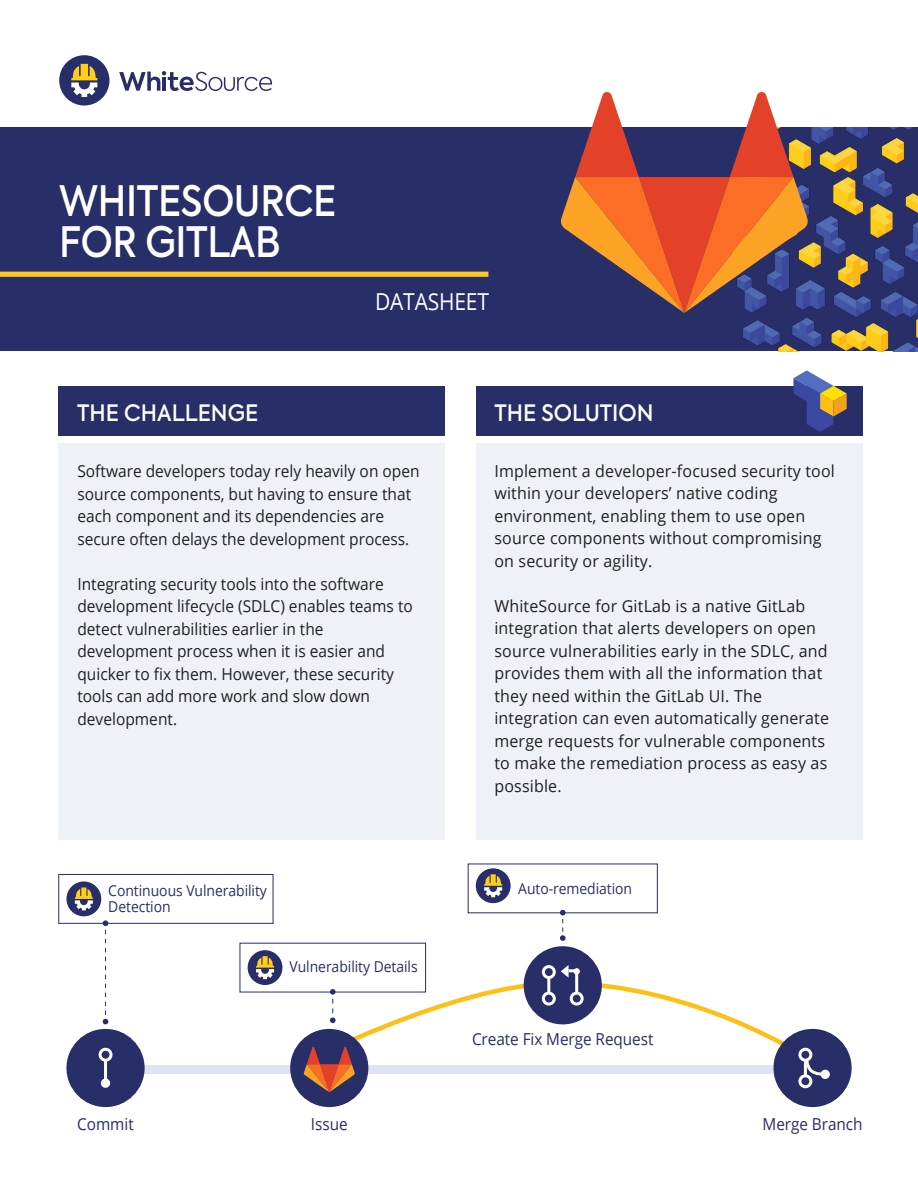
<style>
.page{position:relative;width:918px;height:1188px;background:#fff}
.page>*{position:absolute;margin:0;border:0;box-sizing:border-box;transform-origin:0 0}
.t1{font:500 41.7px/40.5px "Axiforma";letter-spacing:-.01em;color:#fff;scale:.9 1}
.t2{font:23.4px "Open Sans";letter-spacing:-.01em;color:#fff;scale:.9 1}
.t3{font:500 22.5px "Axiforma";color:#fff;scale:.95 1}
.t4{font:16.5px/22.5px "Open Sans";letter-spacing:.01em;color:#231f20}
.t5{font:16.5px/22.5px "Open Sans";letter-spacing:.01em;color:#231f20;scale:.94 1}
.t6{font:16.5px "Open Sans";letter-spacing:-.005em;color:#272e68;scale:.93 1}
.t7{font:15px/16.5px "Open Sans";letter-spacing:-.005em;color:#272e68;scale:.93 1}
</style>
<div class="page">
<div style="left:0;top:128px;width:918px;height:223px;background:#272e68"></div>
<img style="left:743px;top:128px;width:175px;height:223px">
<div style="left:0;top:272px;width:488px;height:5px;background:#ffc524"></div>
<div style="left:59px;top:443px;width:386px;height:396px;background:#eef1f8"></div>
<div style="left:477px;top:443px;width:386px;height:396px;background:#eef1f8"></div>
<div style="left:59px;top:386px;width:386px;height:50px;background:#272e68"></div>
<div style="left:477px;top:386px;width:386px;height:50px;background:#272e68"></div>
<div style="left:58px;top:874px;width:215px;height:50px;background:#fff;border:1px solid #272e68"></div>
<div style="left:137px;top:1065px;width:636px;height:9px;background:#dfe4f3"></div>
<svg style="left:289px;top:979px;width:523px;height:93px"></svg>
<div style="left:66px;top:1029px;width:79px;height:78px;background:#272e68;border-radius:50%"></div>
<svg style="left:103px;top:920px;width:5px;height:104px"></svg>
<hr style="left:104px;top:1053px;width:3px;height:28px;background:#fff">
<div style="left:100px;top:1049px;width:11px;height:11px;background:#272e68;border-radius:50%"></div>
<div style="left:99px;top:1048px;width:13px;height:14px;border:3px solid #fff;border-radius:50%"></div>
<div style="left:101px;top:1079px;width:9px;height:9px;background:#fff;border-radius:50%"></div>
<div style="left:773px;top:1029px;width:79px;height:78px;background:#272e68;border-radius:50%"></div>
<svg style="left:820px;top:1069px;width:10px;height:10px"></svg>
<svg style="left:803px;top:1058px;width:26px;height:19px"></svg>
<hr style="left:804px;top:1053px;width:3px;height:28px;background:#fff">
<div style="left:800px;top:1049px;width:11px;height:11px;background:#272e68;border-radius:50%"></div>
<div style="left:798px;top:1048px;width:14px;height:14px;border:3px solid #fff;border-radius:50%"></div>
<div style="left:800px;top:1076px;width:11px;height:11px;background:#272e68;border-radius:50%"></div>
<div style="left:798px;top:1074px;width:14px;height:14px;border:3px solid #fff;border-radius:50%"></div>
<svg style="left:119px;top:71px;width:153px;height:20px"></svg>
<div style="left:59px;top:55px;width:50px;height:51px;background:#272e68;border-radius:50%"></div>
<svg style="left:71px;top:64px;width:26px;height:33px"></svg>
<div style="left:66px;top:882px;width:35px;height:34px;background:#272e68;border-radius:50%"></div>
<svg style="left:75px;top:887px;width:18px;height:23px"></svg>
<svg style="left:561px;top:92px;width:247px;height:221px"></svg>
<svg style="left:793px;top:370px;width:54px;height:62px"></svg>
<div style="left:290px;top:1029px;width:78px;height:78px;background:#272e68;border-radius:50%"></div>
<div style="left:240px;top:943px;width:186px;height:49px;background:#fff"></div>
<div style="left:248px;top:950px;width:34px;height:35px;background:#272e68;border-radius:50%"></div>
<svg style="left:256px;top:956px;width:18px;height:23px"></svg>
<svg style="left:304px;top:1047px;width:51px;height:45px"></svg>
<svg style="left:330px;top:989px;width:6px;height:34px"></svg>
<div style="left:524px;top:946px;width:78px;height:78px;background:#272e68;border-radius:50%"></div>
<hr style="left:547px;top:971px;width:3px;height:27px;background:#fff">
<div style="left:543px;top:967px;width:11px;height:11px;background:#272e68;border-radius:50%"></div>
<div style="left:542px;top:965px;width:14px;height:14px;border:3px solid #fff;border-radius:50%"></div>
<div style="left:543px;top:993px;width:11px;height:11px;background:#272e68;border-radius:50%"></div>
<div style="left:542px;top:992px;width:14px;height:14px;border:3px solid #fff;border-radius:50%"></div>
<div style="left:570px;top:992px;width:14px;height:14px;border:3px solid #fff;border-radius:50%"></div>
<svg style="left:560px;top:965px;width:20px;height:36px"></svg>
<div style="left:574px;top:968px;width:6px;height:7px;background:#fff;border-radius:50%"></div>
<div style="left:476px;top:868px;width:35px;height:35px;background:#272e68;border-radius:50%"></div>
<svg style="left:484px;top:874px;width:18px;height:23px"></svg>
<svg style="left:560px;top:910px;width:6px;height:31px"></svg>
<h1 class="t1" style="left:59px;top:181px;width:309px">WHITESOURCE<br>FOR GITLAB</h1>
<h3 class="t3" style="left:77px;top:398px;width:192px">THE CHALLENGE</h3>
<h2 class="t2" style="left:375px;top:285px;width:128px">DATASHEET</h2>
<h3 class="t3" style="left:494px;top:398px;width:169px">THE SOLUTION</h3>
<p class="t5" style="left:77px;top:459px;width:366px">Software developers today rely heavily on open source components, but having to ensure that each component and its dependencies are secure often delays the development process.</p>
<p class="t5" style="left:77px;top:572px;width:358px">Integrating security tools into the software development lifecycle (SDLC) enables teams to detect vulnerabilities earlier in the development process when it is easier and quicker to fix them. However, these security tools can add more work and slow down development.</p>
<p class="t7" style="left:108px;top:882px;width:172px">Continuous Vulnerability<br>Detection</p>
<p class="t7" style="left:290px;top:958px;width:139px">Vulnerability Details</p>
<p class="t4" style="left:494px;top:459px;width:342px">Implement a developer-focused security tool within your developers’ native coding environment, enabling them to use open source components without compromising on security or agility.</p>
<p class="t4" style="left:494px;top:594px;width:336px">WhiteSource for GitLab is a native GitLab integration that alerts developers on open source vulnerabilities early in the SDLC, and provides them with all the information that they need within the GitLab UI. The integration can even automatically generate merge requests for vulnerable components to make the remediation process as easy as possible.</p>
<p class="t7" style="left:518px;top:880px;width:124px">Auto-remediation</p>
<p class="t6" style="left:472px;top:1028px;width:197px">Create Fix Merge Request</p>
<p class="t6" style="left:77px;top:1113px;width:62px">Commit</p>
<p class="t6" style="left:311px;top:1113px;width:41px">Issue</p>
<p class="t6" style="left:763px;top:1113px;width:109px">Merge Branch</p>
</div>
